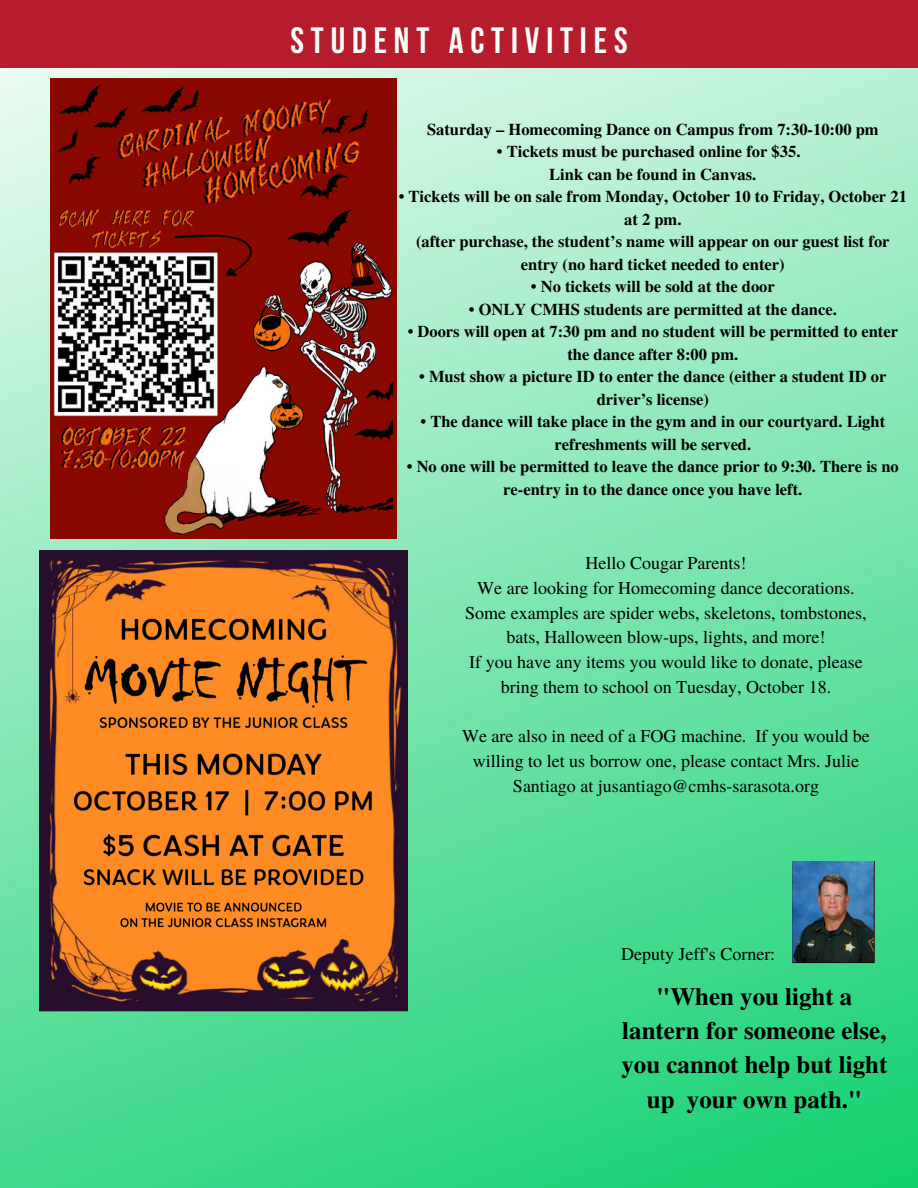
<style>
.page{position:relative;width:918px;height:1188px;background:#fff}
.page>*{position:absolute;margin:0;border:0;box-sizing:border-box;transform-origin:0 0}
.t1{font:700 36.3px "Bebas Neue";letter-spacing:.19em;color:#fff}
.t2{font:700 24.9px/34.2px "Te X Gyre Termes";color:#000;text-align:center}
.t3{font:18px/24.8px "Te X Gyre Termes";color:#000;text-align:center}
.t4{font:700 16.5px/22.5px "Te X Gyre Termes";color:#000;text-align:center}
</style>
<div class="page">
<img style="left:0;top:68px;width:918px;height:1120px">
<div style="left:0;top:0;width:918px;height:68px;background:#b51d2d"></div>
<img style="left:792px;top:861px;width:83px;height:103px">
<img style="left:39px;top:551px;width:368px;height:460px">
<img style="left:50px;top:78px;width:347px;height:460px">
<h1 class="t1" style="left:290px;top:20px;width:339px">STUDENT ACTIVITIES</h1>
<p class="t4" style="left:427px;top:117px;width:453px">Saturday – Homecoming Dance on Campus from 7:30-10:00 pm</p>
<p class="t4" style="left:497px;top:140px;width:305px">• Tickets must be purchased online for $35.<br>Link can be found in Canvas.</p>
<p class="t4" style="left:399px;top:185px;width:510px">• Tickets will be on sale from Monday, October 10 to Friday, October 21 at 2 pm.<br>(after purchase, the student’s name will appear on our guest list for entry (no hard ticket needed to enter)</p>
<p class="t4" style="left:531px;top:275px;width:245px">• No tickets will be sold at the door</p>
<p class="t4" style="left:469px;top:297px;width:370px">• ONLY CMHS students are permitted at the dance.</p>
<p class="t4" style="left:408px;top:320px;width:492px">• Doors will open at 7:30 pm and no student will be permitted to enter the dance after 8:00 pm.</p>
<p class="t4" style="left:419px;top:365px;width:469px">• Must show a picture ID to enter the dance (either a student ID or driver’s license)</p>
<p class="t4" style="left:420px;top:410px;width:466px">• The dance will take place in the gym and in our courtyard. Light refreshments will be served.</p>
<p class="t4" style="left:407px;top:455px;width:494px">• No one will be permitted to leave the dance prior to 9:30. There is no re-entry in to the dance once you have left.</p>
<p class="t3" style="left:465px;top:550px;width:403px">Hello Cougar Parents!<br>We are looking for Homecoming dance decorations.<br>Some examples are spider webs, skeletons, tombstones, bats, Halloween blow-ups, lights, and more!<br>If you have any items you would like to donate, please bring them to school on Tuesday, October 18.</p>
<p class="t3" style="left:462px;top:723px;width:409px">We are also in need of a FOG machine. If you would be willing to let us borrow one, please contact Mrs. Julie<br>Santiago at jusantiago@cmhs-sarasota.org</p>
<p class="t3" style="left:621px;top:940px;width:156px">Deputy Jeff's Corner:</p>
<h2 class="t2" style="left:622px;top:978px;width:267px">"When you light a lantern for someone else, you cannot help but light up your own path."</h2>
</div>
